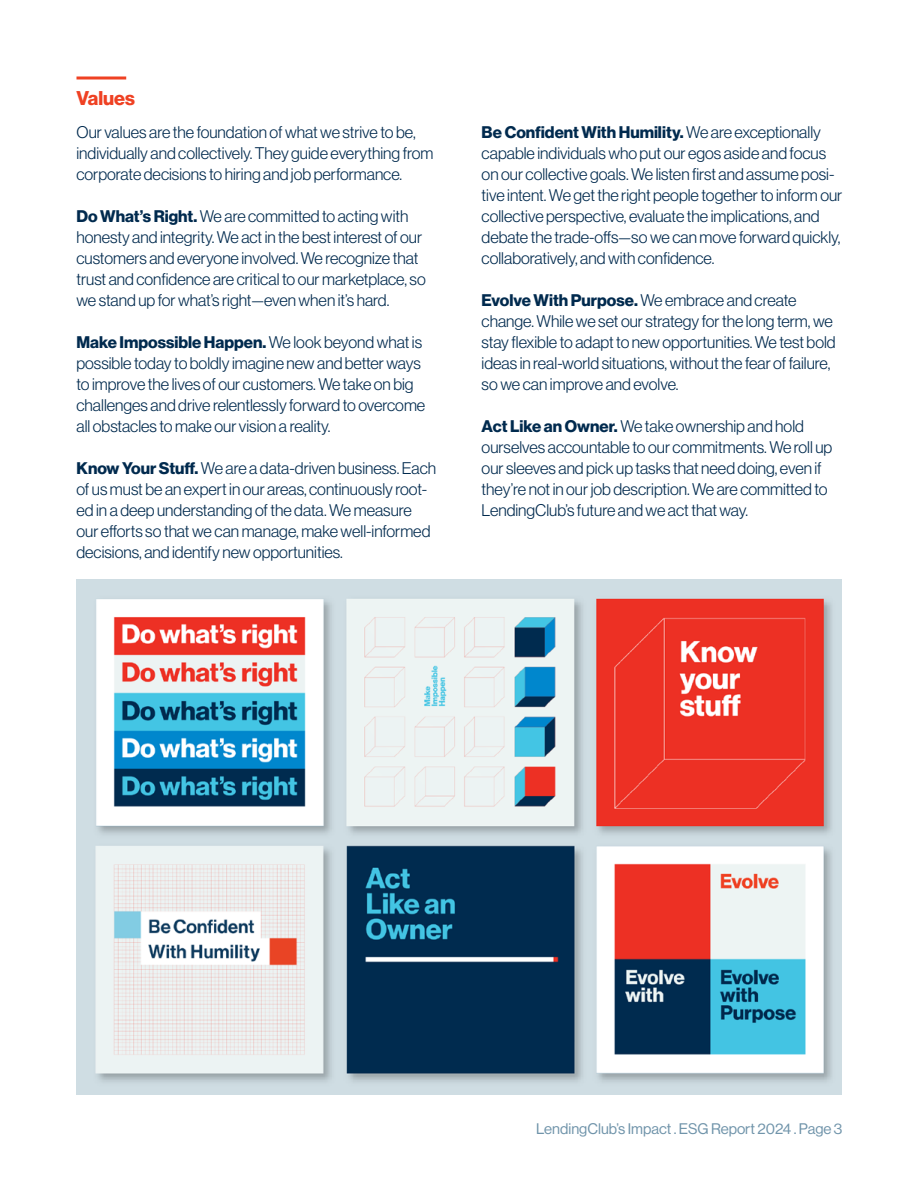
<style>
.page{position:relative;width:918px;height:1188px;background:#fff}
.page>*{position:absolute;margin:0;border:0;box-sizing:border-box;transform-origin:0 0}
.t1{font:700 19.5px "Haas Grot Disp 75";color:#ef4123}
.t2{font:300 16.5px/21px "Haas Grot Disp 45";color:#002a4e}
.t3{font:700 16.5px "Haas Grot Disp 75";color:#002a4e}
.t4{font:15px "Haas Grot Disp 55 Roman";color:#7094aa}
.s1{font-family:"Haas Grot Disp 75";font-weight:700}
.s2{font-family:"Haas Grot Disp 45";font-weight:300}
</style>
<div class="page">
<svg style="left:76px;top:76px;width:50px;height:4px"></svg>
<img style="left:76px;top:580px;width:765px;height:515px">
<p class="t1" style="left:76px;top:86px;width:60px">Values</p>
<p class="t2" style="left:76px;top:122px;width:358px">Our values are the foundation of what we strive to be, individually and collectively. They guide everything from corporate decisions to hiring and job performance.</p>
<p class="t2" style="left:76px;top:206px;width:351px"><span class="s1">Do What’s Right.</span> We are committed to acting with honesty and integrity. We act in the best interest of our customers and everyone involved. We recognize that trust and confidence are critical to our marketplace, so we stand up for what’s right—even when it’s hard.</p>
<p class="t3" style="left:76px;top:333px;width:347px">Make Impossible Happen. <span class="s2">We look beyond what is</span></p>
<p class="t2" style="left:76px;top:353px;width:350px">possible today to boldly imagine new and better ways to improve the lives of our customers. We take on big challenges and drive relentlessly forward to overcome all obstacles to make our vision a reality.</p>
<p class="t2" style="left:76px;top:458px;width:361px"><span class="s1">Know Your Stuff.</span> We are a data-driven business. Each of us must be an expert in our areas, continuously root&shy;ed in a deep understanding of the data. We measure our efforts so that we can manage, make well-informed decisions, and identify new opportunities.</p>
<p class="t3" style="left:482px;top:123px;width:341px">Be Confident With Humility. <span class="s2">We are exceptionally</span></p>
<p class="t2" style="left:482px;top:143px;width:362px">capable individuals who put our egos aside and focus on our collective goals. We listen first and assume posi&shy;tive intent. We get the right people together to inform our collective perspective, evaluate the implications, and debate the trade-offs—so we can move forward quickly, collaboratively, and with confidence.</p>
<p class="t3" style="left:482px;top:291px;width:316px">Evolve With Purpose. <span class="s2">We embrace and create</span></p>
<p class="t2" style="left:482px;top:311px;width:356px">change. While we set our strategy for the long term, we stay flexible to adapt to new opportunities. We test bold ideas in real-world situations, without the fear of failure, so we can improve and evolve.</p>
<p class="t2" style="left:482px;top:416px;width:352px"><span class="s1">Act Like an Owner.</span> We take ownership and hold ourselves accountable to our commitments. We roll up our sleeves and pick up tasks that need doing, even if they’re not in our job description. We are committed to LendingClub’s future and we act that way.</p>
<p class="t4" style="left:536px;top:1120px;width:308px">LendingClub’s Impact . ESG Report 2024 . Page 3</p>
</div>
